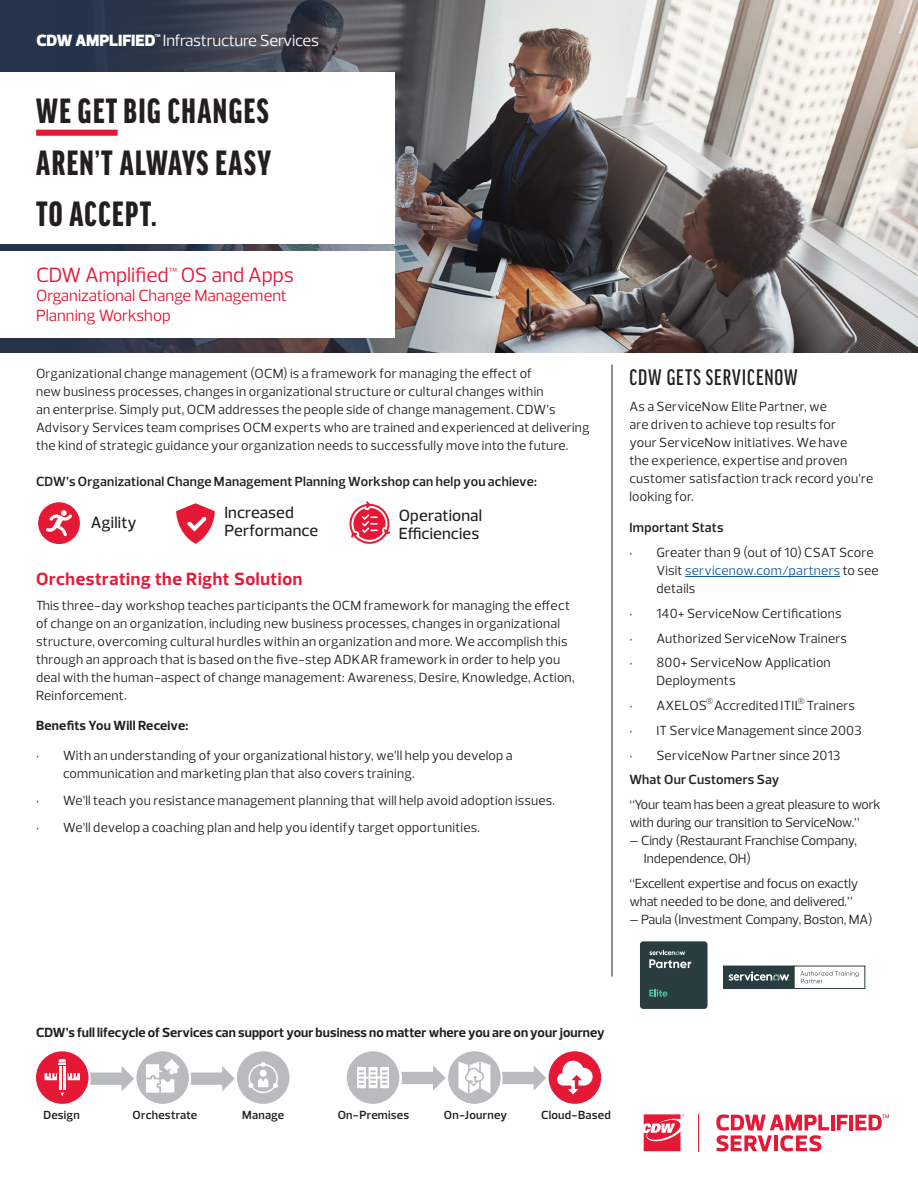
<style>
.page{position:relative;width:918px;height:1188px;background:#fff}
.page>*{position:absolute;margin:0;border:0;box-sizing:border-box;transform-origin:0 0}
.WE_GET__headline__1{font:900 extra-condensed 37.35px/51.2px "Good Headline Pro";letter-spacing:.04em;color:#231f20;text-align:justify}
.t1{font:500 extra-condensed 24px "Good Headline Pro";letter-spacing:.04em;color:#231f20}
.t2{font:21px "Prelo";letter-spacing:-.005em;color:#e51836}
.Body{font:700 18px "Prelo";letter-spacing:.03em;color:#e51836}
.Body-2{font:500 16.5px/18px "Prelo";letter-spacing:.01em;color:#231f20}
.t3{font:16.5px/19.8px "Prelo";letter-spacing:-.005em;color:#e51836}
.t4{font:16.5px "Prelo";letter-spacing:-.02em;color:#fff}
.BODY_-_lrg{font:13.5px/18px "Prelo";letter-spacing:.015em;color:#231f20}
.Body-3{font:13.5px/18px "Prelo";letter-spacing:.01em;color:#231f20}
.Body-4{font:600 13.5px "Prelo";letter-spacing:.015em;color:#231f20}
.Body-5{font:700 13.5px "Prelo";letter-spacing:.005em;color:#231f20}
.Body-6{font:13.5px/18px "Prelo";letter-spacing:-.01em;color:#231f20}
.Body-7{font:13.5px "Prelo";letter-spacing:-.015em;color:#231f20}
.BODY_-_lrg-2{font:700 13.5px "Prelo";letter-spacing:.015em;color:#231f20}
.Body-8{font:600 12px "Prelo";letter-spacing:.02em;color:#231f20}
.Body-9{font:9px "Prelo";color:#231f20}
.t5{font:700 4.2px "Prelo";color:#fff}
.s1{font-weight:900;font-size:16.65px}
.s2{color:#175d9e}
</style>
<div class="page">
<hr style="left:612px;top:364px;width:1px;height:612px;background:#231f20">
<hr style="left:685px;top:576px;width:155px;height:1px;background:#175d9e">
<svg style="left:350px;top:501px;width:40px;height:43px"></svg>
<svg style="left:176px;top:503px;width:39px;height:41px"></svg>
<svg style="left:38px;top:502px;width:42px;height:42px"></svg>
<div style="left:640px;top:941px;width:68px;height:68px;background:#293d40;border-radius:3px"></div>
<svg style="left:649px;top:950px;width:42px;height:18px"></svg>
<svg style="left:649px;top:989px;width:18px;height:8px"></svg>
<div style="left:723px;top:966px;width:71px;height:23px;background:#293d40"></div>
<svg style="left:728px;top:972px;width:61px;height:9px"></svg>
<div style="left:794px;top:966px;width:71px;height:23px;background:#fff;border:1px solid #293e41"></div>
<svg style="left:800px;top:971px;width:59px;height:12px"></svg>
<div style="left:549px;top:1051px;width:52px;height:53px;background:#e51836;border-radius:50%"></div>
<svg style="left:90px;top:1066px;width:44px;height:25px"></svg>
<svg style="left:191px;top:1066px;width:44px;height:25px"></svg>
<svg style="left:401px;top:1065px;width:45px;height:26px"></svg>
<svg style="left:502px;top:1065px;width:44px;height:26px"></svg>
<svg style="left:557px;top:1061px;width:36px;height:33px"></svg>
<div style="left:36px;top:1051px;width:53px;height:53px;background:#e51836;border-radius:50%"></div>
<div style="left:237px;top:1051px;width:52px;height:53px;background:#babbbe;border-radius:50%"></div>
<div style="left:448px;top:1051px;width:53px;height:53px;background:#babbbe;border-radius:50%"></div>
<div style="left:347px;top:1051px;width:52px;height:53px;background:#babbbe;border-radius:50%"></div>
<div style="left:136px;top:1051px;width:53px;height:53px;background:#babbbe;border-radius:50%"></div>
<svg style="left:68px;top:1073px;width:12px;height:7px"></svg>
<svg style="left:45px;top:1073px;width:12px;height:7px"></svg>
<hr style="left:59px;top:1066px;width:3px;height:23px;background:#fff">
<hr style="left:63px;top:1066px;width:3px;height:23px;background:#fff">
<svg style="left:59px;top:1059px;width:7px;height:6px"></svg>
<svg style="left:146px;top:1059px;width:34px;height:34px"></svg>
<svg style="left:248px;top:1062px;width:30px;height:31px"></svg>
<svg style="left:458px;top:1062px;width:32px;height:32px"></svg>
<svg style="left:357px;top:1067px;width:32px;height:21px"></svg>
<img style="left:502px;top:0;width:416px;height:353px">
<svg style="left:0;top:0;width:502px;height:353px;background:#62646b"></svg>
<div style="left:0;top:72px;width:394px;height:171px;background:#fff"></div>
<div style="left:0;top:251px;width:394px;height:86px;background:#fff"></div>
<div style="left:36px;top:130px;width:82px;height:6px;background:#e51836"></div>
<svg style="left:644px;top:1114px;width:40px;height:37px"></svg>
<hr style="left:831px;top:1115px;width:3px;height:15px;background:#e51836">
<svg style="left:837px;top:1115px;width:11px;height:15px"></svg>
<hr style="left:849px;top:1115px;width:4px;height:15px;background:#e51836">
<svg style="left:855px;top:1114px;width:34px;height:16px"></svg>
<svg style="left:716px;top:1114px;width:113px;height:37px"></svg>
<hr style="left:698px;top:1114px;width:1px;height:38px;background:#e51836">
<p class="t4" style="left:37px;top:30px;width:284px"><span class="s1">CDW AMPLIFIED</span> Infrastructure Services</p>
<p class="t5" style="left:155px;top:33px;width:7px">TM</p>
<p class="WE_GET__headline__1" style="left:36px;top:86px;width:236px">WE GET BIG CHANGES AREN’T ALWAYS EASY TO ACCEPT.</p>
<p class="t2" style="left:36px;top:262px;width:259px">CDW Amplified<sup>™</sup> OS and Apps</p>
<p class="t3" style="left:36px;top:286px;width:253px">Organizational Change Management<br>Planning Workshop</p>
<p class="Body-3" style="left:36px;top:365px;width:555px">Organizational change management (OCM) is a framework for managing the effect of<br>new business processes, changes in organizational structure or cultural changes within<br>an enterprise. Simply put, OCM addresses the people side of change management. CDW’s Advisory Services team comprises OCM experts who are trained and experienced at delivering the kind of strategic guidance your organization needs to successfully move into the future.</p>
<p class="Body-4" style="left:36px;top:474px;width:502px">CDW’s Organizational Change Management Planning Workshop can help you achieve:</p>
<p class="Body-2" style="left:399px;top:506px;width:85px">Operational<br>Efficiencies</p>
<p class="Body-2" style="left:224px;top:504px;width:95px">Increased<br>Performance</p>
<p class="Body-2" style="left:91px;top:513px;width:48px">Agility</p>
<p class="Body" style="left:36px;top:568px;width:268px">Orchestrating the Right Solution</p>
<p class="BODY_-_lrg" style="left:36px;top:596px;width:540px">This three-day workshop teaches participants the OCM framework for managing the effect of change on an organization, including new business processes, changes in organizational structure, overcoming cultural hurdles within an organization and more. We accomplish this through an approach that is based on the five-step ADKAR framework in order to help you deal with the human-aspect of change management: Awareness, Desire, Knowledge, Action, Reinforcement.</p>
<p class="BODY_-_lrg-2" style="left:36px;top:717px;width:154px">Benefits You Will Receive:</p>
<p class="BODY_-_lrg" style="left:63px;top:746px;width:451px;text-indent:-27px">• With an understanding of your organizational history, we’ll help you develop a communication and marketing plan that also covers training.</p>
<p class="BODY_-_lrg" style="left:36px;top:791px;width:521px">• We’ll teach you resistance management planning that will help avoid adoption issues.</p>
<p class="BODY_-_lrg" style="left:36px;top:818px;width:446px">• We’ll develop a coaching plan and help you identify target opportunities.</p>
<p class="t1" style="left:629px;top:366px;width:170px">CDW GETS SERVICENOW</p>
<p class="BODY_-_lrg" style="left:629px;top:397px;width:245px">As a ServiceNow Elite Partner, we<br>are driven to achieve top results for<br>your ServiceNow initiatives. We have<br>the experience, expertise and proven customer satisfaction track record you’re looking for.</p>
<p class="Body-4" style="left:629px;top:520px;width:96px">Important Stats</p>
<p class="BODY_-_lrg" style="left:656px;top:544px;width:224px;text-indent:-27px">• Greater than 9 (out of 10) CSAT Score<br>Visit <span class="s2">servicenow.com/partners</span> to see details</p>
<p class="BODY_-_lrg" style="left:629px;top:604px;width:214px">• 140+ ServiceNow Certifications</p>
<p class="BODY_-_lrg" style="left:629px;top:629px;width:219px">• Authorized ServiceNow Trainers</p>
<p class="BODY_-_lrg" style="left:656px;top:654px;width:176px;text-indent:-27px">• 800+ ServiceNow Application<br>Deployments</p>
<p class="BODY_-_lrg" style="left:629px;top:697px;width:227px">• AXELOS Accredited ITIL Trainers</p>
<p class="BODY_-_lrg" style="left:629px;top:721px;width:234px">• IT Service Management since 2003</p>
<p class="BODY_-_lrg" style="left:629px;top:746px;width:213px">• ServiceNow Partner since 2013</p>
<p class="Body-4" style="left:629px;top:772px;width:152px">What Our Customers Say</p>
<p class="Body-6" style="left:629px;top:796px;width:253px">“Your team has been a great pleasure to work with during our transition to ServiceNow.”</p>
<p class="Body-3" style="left:644px;top:832px;width:215px;text-indent:-15px">– Cindy (Restaurant Franchise Company,<br>Independence, OH)</p>
<p class="Body-3" style="left:629px;top:874px;width:231px">“Excellent expertise and focus on exactly what needed to be done, and delivered.”</p>
<p class="Body-7" style="left:629px;top:911px;width:245px">– Paula (Investment Company, Boston, MA)</p>
<p class="Body-9" style="left:706px;top:696px;width:8px">®</p>
<p class="Body-9" style="left:798px;top:696px;width:8px">®</p>
<p class="Body-5" style="left:36px;top:1024px;width:570px">CDW’s full lifecycle of Services can support your business no matter where you are on your journey</p>
<p class="Body-8" style="left:43px;top:1107px;width:38px">Design</p>
<p class="Body-8" style="left:133px;top:1107px;width:66px">Orchestrate</p>
<p class="Body-8" style="left:242px;top:1107px;width:43px">Manage</p>
<p class="Body-8" style="left:338px;top:1107px;width:73px">On-Premises</p>
<p class="Body-8" style="left:444px;top:1107px;width:65px">On-Journey</p>
<p class="Body-8" style="left:541px;top:1107px;width:71px">Cloud-Based</p>
</div>
